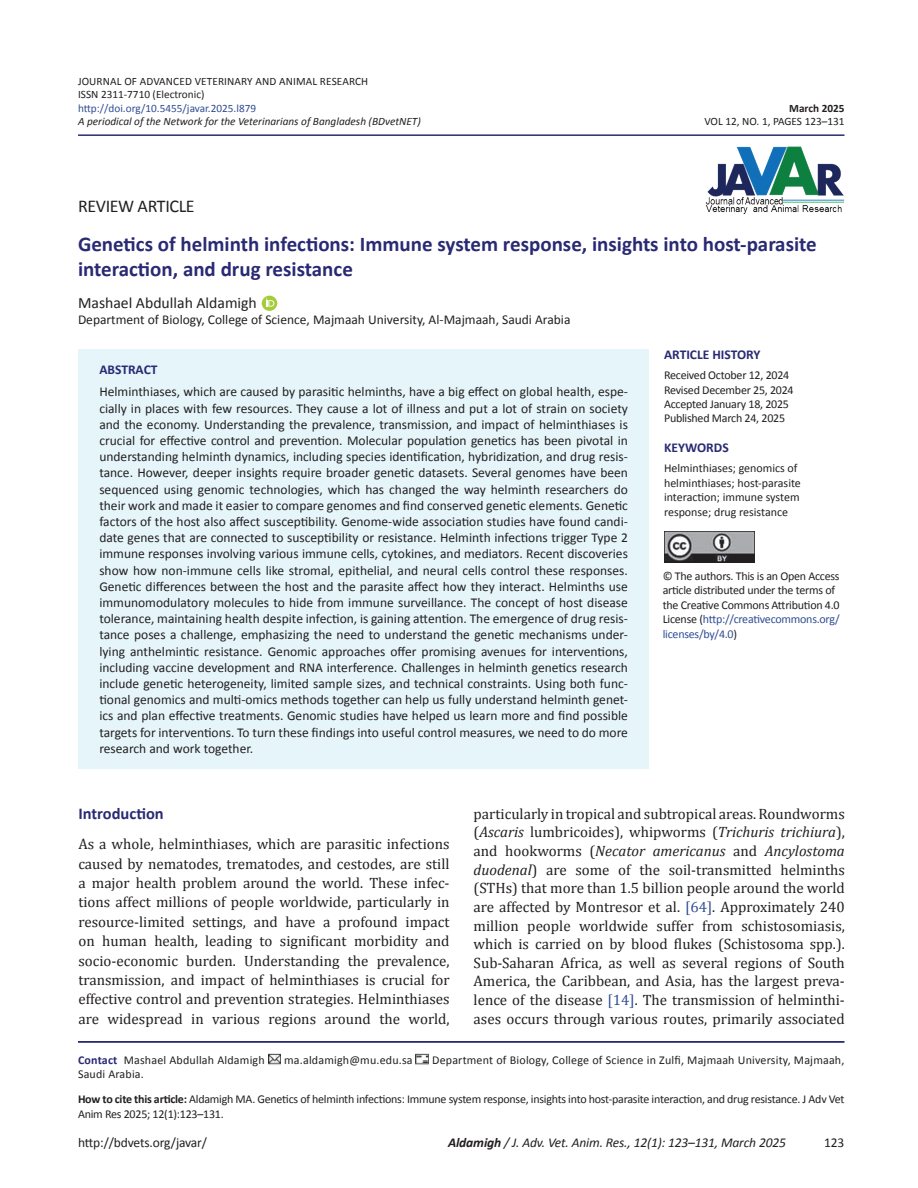
<style>
.page{position:relative;width:918px;height:1188px;background:#fff}
.page>*{position:absolute;margin:0;border:0;box-sizing:border-box;transform-origin:0 0}
.article-title{font:700 21px/25.2px "Calibri";color:#292a73}
.article-type{font:18px "Calibri";letter-spacing:-.02em;color:#231f20}
.AHead{font:700 16.5px "Calibri";color:#292a73}
.author{font:15.75px "Calibri";color:#231f20}
.para{font:15px/18.6px "Cambria";color:#231f20;text-align:justify}
.abstract-para{font:13.5px/16.2px "Calibri";color:#231f20;text-align:justify}
.aff{font:13.5px "Calibri";color:#231f20}
.t1{font:italic 13.5px "Calibri";letter-spacing:-.01em;color:#231f20}
.history-title{font:700 13.5px "Calibri";color:#292a73}
.abstract-title{font:700 13.5px "Calibri";color:#292a73}
.kwd-title{font:700 13.5px "Calibri";color:#292a73}
.cite{font:12px/14.4px "Calibri";letter-spacing:-.02em;color:#231f20}
.copyright{font:12px/14.4px "Calibri";letter-spacing:-.02em;color:#231f20}
.corresp{font:12px "Calibri";letter-spacing:.015em;color:#231f20}
.kwd{font:12px/14.4px "Calibri";color:#231f20}
.history-date{font:12px "Calibri";letter-spacing:-.02em;color:#231f20}
.Info_w_Rule{font:italic 11.25px "Calibri";color:#231f20}
.Article_Info{font:11.25px "Calibri";letter-spacing:.01em;color:#231f20}
.Article_Info-2{font:11.25px "Calibri";color:#304d94}
.issn{font:11.25px "Calibri";color:#231f20}
.Info_w_Rule-2{font:11.25px "Calibri";color:#231f20}
.Article_Info-3{font:700 11.25px "Calibri";color:#231f20}
.s1{color:#304d94}
.s2{font-style:italic}
.s3{font-weight:700;color:#292a73}
.s4{font-weight:700}
</style>
<div class="page">
<hr style="left:78px;top:134px;width:767px;height:2px;background:#292a73">
<svg style="left:261px;top:295px;width:16px;height:16px"></svg>
<div style="left:262px;top:296px;width:15px;height:15px;background:#a4cd3b;border-radius:50%"></div>
<svg style="left:266px;top:298px;width:8px;height:9px"></svg>
<hr style="left:78px;top:1041px;width:766px;height:2px;background:#292a73">
<svg style="left:268px;top:1054px;width:13px;height:11px"></svg>
<svg style="left:416px;top:1054px;width:13px;height:11px"></svg>
<img style="left:705px;top:146px;width:140px;height:69px">
<div style="left:78px;top:349px;width:571px;height:419px;background:#e5f5fa"></div>
<img style="left:664px;top:532px;width:91px;height:30px">
<p class="Article_Info" style="left:78px;top:74px;width:292px">JOURNAL OF ADVANCED VETERINARY AND ANIMAL RESEARCH</p>
<p class="issn" style="left:78px;top:88px;width:128px">ISSN 2311-7710 (Electronic)</p>
<p class="Article_Info-2" style="left:78px;top:101px;width:180px">http://doi.org/10.5455/javar.2025.l879</p>
<p class="Article_Info-3" style="left:789px;top:101px;width:57px">March 2025</p>
<p class="Info_w_Rule" style="left:78px;top:115px;width:344px">A periodical of the Network for the Veterinarians of Bangladesh (BDvetNET)</p>
<p class="Info_w_Rule-2" style="left:704px;top:115px;width:142px">VOL 12, NO. 1, PAGES 123–131</p>
<p class="article-type" style="left:78px;top:195px;width:118px">REVIEW ARTICLE</p>
<p class="article-title" style="left:78px;top:230px;width:740px">Genetics of helminth infections: Immune system response, insights into host-parasite interaction, and drug resistance</p>
<p class="author" style="left:78px;top:293px;width:180px">Mashael Abdullah Aldamigh</p>
<p class="aff" style="left:78px;top:312px;width:494px">Department of Biology, College of Science, Majmaah University, Al-Majmaah, Saudi Arabia</p>
<p class="abstract-title" style="left:99px;top:361px;width:60px">ABSTRACT</p>
<p class="abstract-para" style="left:99px;top:383px;width:530px">Helminthiases, which are caused by parasitic helminths, have a big effect on global health, espe&shy;cially in places with few resources. They cause a lot of illness and put a lot of strain on society and the economy. Understanding the prevalence, transmission, and impact of helminthiases is crucial for effective control and prevention. Molecular population genetics has been pivotal in understanding helminth dynamics, including species identification, hybridization, and drug resis&shy;tance. However, deeper insights require broader genetic datasets. Several genomes have been sequenced using genomic technologies, which has changed the way helminth researchers do their work and made it easier to compare genomes and find conserved genetic elements. Genetic factors of the host also affect susceptibility. Genome-wide association studies have found candi&shy;date genes that are connected to susceptibility or resistance. Helminth infections trigger Type 2 immune responses involving various immune cells, cytokines, and mediators. Recent discoveries show how non-immune cells like stromal, epithelial, and neural cells control these responses.<br>Genetic differences between the host and the parasite affect how they interact. Helminths use immunomodulatory molecules to hide from immune surveillance. The concept of host disease tolerance, maintaining health despite infection, is gaining attention. The emergence of drug resis&shy;tance poses a challenge, emphasizing the need to understand the genetic mechanisms under&shy;lying anthelmintic resistance. Genomic approaches offer promising avenues for interventions, including vaccine development and RNA interference. Challenges in helminth genetics research include genetic heterogeneity, limited sample sizes, and technical constraints. Using both func&shy;tional genomics and multi-omics methods together can help us fully understand helminth genet&shy;ics and plan effective treatments. Genomic studies have helped us learn more and find possible targets for interventions. To turn these findings into useful control measures, we need to do more research and work together.</p>
<p class="history-title" style="left:664px;top:346px;width:98px">ARTICLE HISTORY</p>
<p class="history-date" style="left:664px;top:368px;width:127px">Received October 12, 2024</p>
<p class="history-date" style="left:664px;top:382px;width:131px">Revised December 25, 2024</p>
<p class="history-date" style="left:664px;top:397px;width:126px">Accepted January 18, 2025</p>
<p class="history-date" style="left:664px;top:411px;width:123px">Published March 24, 2025</p>
<p class="kwd-title" style="left:664px;top:439px;width:66px">KEYWORDS</p>
<p class="kwd" style="left:664px;top:461px;width:138px">Helminthiases; genomics of helminthiases; host-parasite interaction; immune system response; drug resistance</p>
<p class="copyright" style="left:663px;top:568px;width:179px">© The authors. This is an Open Access article distributed under the terms of the Creative Commons Attribution 4.0<br>License (<span class="s1">http://creativecommons.org/ licenses/by/4.0</span>)</p>
<p class="AHead" style="left:78px;top:804px;width:87px">Introduction</p>
<p class="para" style="left:78px;top:834px;width:373px;line-height:19.4px">As a whole, helminthiases, which are parasitic infections caused by nematodes, trematodes, and cestodes, are still a major health problem around the world. These infec&shy;tions affect millions of people worldwide, particularly in resource-limited settings, and have a profound impact on human health, leading to significant morbidity and socio-economic burden. Understanding the prevalence, transmission, and impact of helminthiases is crucial for effective control and prevention strategies. Helminthiases are widespread in various regions around the world,</p>
<p class="para" style="left:474px;top:804px;width:373px">particularly in tropical and subtropical areas. Roundworms (<span class="s2">Ascaris</span> lumbricoides), whipworms (<span class="s2">Trichuris trichiura</span>), and hookworms (<span class="s2">Necator americanus</span> and <span class="s2">Ancylostoma duodenal</span>) are some of the soil-transmitted helminths (STHs) that more than 1.5 billion people around the world are affected by Montresor et al. <span class="s1">[64]</span>. Approximately 240 million people worldwide suffer from schistosomiasis, which is carried on by blood flukes (Schistosoma spp.).<br>Sub-Saharan Africa, as well as several regions of South America, the Caribbean, and Asia, has the largest preva&shy;lence of the disease <span class="s1">[14]</span>. The transmission of helminthi&shy;ases occurs through various routes, primarily associated</p>
<p class="corresp" style="left:78px;top:1052px;width:188px"><span class="s3">Contact</span> Mashael Abdullah Aldamigh</p>
<p class="corresp" style="left:284px;top:1052px;width:130px">ma.aldamigh@mu.edu.sa</p>
<p class="corresp" style="left:432px;top:1052px;width:414px">Department of Biology, College of Science in Zulfi, Majmaah University, Majmaah,</p>
<p class="corresp" style="left:78px;top:1067px;width:67px">Saudi Arabia.</p>
<p class="cite" style="left:78px;top:1091px;width:768px"><span class="s4">How to cite this article:</span> Aldamigh MA. Genetics of helminth infections: Immune system response, insights into host-parasite interaction, and drug resistance. J Adv Vet<br>Anim Res 2025; 12(1):123–131.</p>
<p class="abstract-para" style="left:78px;top:1133px;width:131px">http://bdvets.org/javar/</p>
<p class="t1" style="left:448px;top:1134px;width:339px"><span class="s4">Aldamigh</span> / J. Adv. Vet. Anim. Res., 12(1): 123–131, March 2025</p>
<p class="abstract-para" style="left:824px;top:1133px;width:22px">123</p>
</div>
